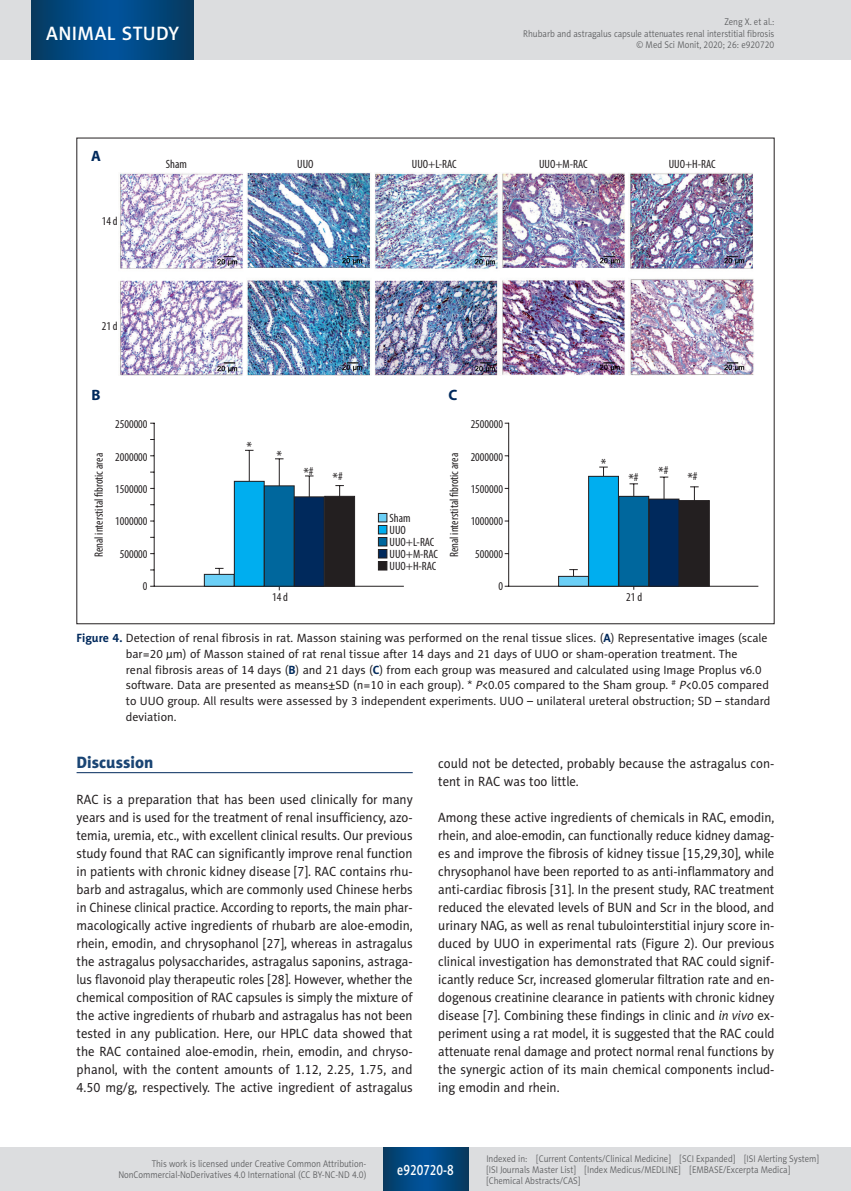
<style>
.page{position:relative;width:851px;height:1191px;background:#fff}
.page>*{position:absolute;margin:0;border:0;box-sizing:border-box;transform-origin:0 0}
.t1{font:19.5px "Naomi Sans EFN Medium";letter-spacing:.015em;color:#fff}
.MSM_Headline_1{font:16.5px "Naomi Sans EFN Heavy";color:#1a4574}
.t2{font:condensed 15px "Myriad Pro";color:#231f20}
.t3{font:15px "Naomi Sans EFN Medium";color:#fff;scale:.8 1}
.t4{font:700 15px "Myriad Pro";color:#00295c}
.MSM_Body{font:13.5px/18px "Naomi Sans EFN";color:#231f20;text-align:justify;scale:.95 1}
.MSM_Rycina_tytul{font:12px/15.8px "Naomi Sans EFN";color:#231f20}
.t5{font:condensed 12px/12px "Myriad Pro";color:#231f20}
.t6{font:9.75px/11.2px "Naomi Sans EFN Light";color:#57585a;text-align:right;scale:.9 1}
.s1{font-weight:700;color:#00295c}
.s2{font-style:italic}
</style>
<div class="page">
<hr style="left:77px;top:772px;width:335px;height:1px;background:#00295c">
<img style="left:120px;top:173px;width:634px;height:203px">
<div style="left:378px;top:513px;width:9px;height:9px;background:#6bcff6;border:1px solid #231f20"></div>
<div style="left:378px;top:525px;width:9px;height:9px;background:#00aeef;border:1px solid #231f20"></div>
<div style="left:378px;top:537px;width:9px;height:9px;background:#00679d;border:1px solid #231f20"></div>
<div style="left:378px;top:549px;width:9px;height:9px;background:#00295c;border:1px solid #231f20"></div>
<div style="left:378px;top:561px;width:9px;height:9px;background:#231f20"></div>
<hr style="left:150px;top:586px;width:254px;height:1px;background:#231f20">
<hr style="left:154px;top:423px;width:1px;height:163px;background:#231f20">
<svg style="left:203px;top:449px;width:141px;height:142px"></svg>
<div style="left:324px;top:496px;width:31px;height:90px;background:#231f20"></div>
<hr style="left:504px;top:586px;width:254px;height:1px;background:#231f20">
<hr style="left:508px;top:423px;width:1px;height:163px;background:#231f20">
<svg style="left:557px;top:466px;width:142px;height:124px"></svg>
<div style="left:679px;top:500px;width:30px;height:86px;background:#231f20"></div>
<div style="left:0;top:1148px;width:850px;height:43px;background:#dcdddf"></div>
<svg style="left:383px;top:1147px;width:85px;height:43px;background:#02477e"></svg>
<div style="left:0;top:0;width:850px;height:60px;background:#dcdddf"></div>
<hr style="left:850px;top:0;width:1px;height:60px;background:#dcdddf">
<svg style="left:32px;top:0;width:161px;height:60px;background:#02477f"></svg>
<h1 class="t1" style="left:46px;top:22px;width:134px">ANIMAL STUDY</h1>
<p class="t6" style="left:523px;top:16px;width:280px">Zeng X. et al.:<br>Rhubarb and astragalus capsule attenuates renal interstitial fibrosis © Med Sci Monit, 2020; 26: e920720</p>
<p class="t4" style="left:91px;top:147px;width:11px">A</p>
<p class="t5" style="left:102px;top:214px;width:17px">14 d</p>
<p class="t5" style="left:102px;top:319px;width:17px">21 d</p>
<p class="t5" style="left:166px;top:158px;width:22px">Sham</p>
<p class="t5" style="left:297px;top:158px;width:18px">UUO</p>
<p class="t5" style="left:412px;top:158px;width:46px">UUO+L-RAC</p>
<p class="t5" style="left:539px;top:158px;width:50px">UUO+M-RAC</p>
<p class="t5" style="left:668px;top:158px;width:48px">UUO+H-RAC</p>
<p class="t4" style="left:91px;top:385px;width:11px">B</p>
<p class="t4" style="left:448px;top:385px;width:10px">C</p>
<p class="t5" style="left:92px;top:557px;width:106px;rotate:-90deg">Renal interstital brotic area</p>
<p class="t5" style="left:115px;top:418px;width:34px">2500000</p>
<p class="t5" style="left:115px;top:450px;width:34px">2000000</p>
<p class="t5" style="left:115px;top:483px;width:34px">1500000</p>
<p class="t5" style="left:115px;top:515px;width:34px">1000000</p>
<p class="t5" style="left:120px;top:547px;width:29px">500000</p>
<p class="t5" style="left:143px;top:579px;width:6px">0</p>
<p class="t2" style="left:246px;top:437px;width:7px">*</p>
<p class="t2" style="left:276px;top:447px;width:7px">*</p>
<p class="t2" style="left:303px;top:463px;width:12px">*<sup>#</sup></p>
<p class="t2" style="left:332px;top:469px;width:12px">*<sup>#</sup></p>
<p class="t5" style="left:272px;top:591px;width:17px">14 d</p>
<p class="t5" style="left:389px;top:512px;width:50px">Sham<br>UUO<br>UUO+L-RAC<br>UUO+M-RAC<br>UUO+H-RAC</p>
<p class="t5" style="left:470px;top:418px;width:34px">2500000</p>
<p class="t5" style="left:470px;top:450px;width:34px">2000000</p>
<p class="t5" style="left:470px;top:483px;width:34px">1500000</p>
<p class="t5" style="left:470px;top:515px;width:34px">1000000</p>
<p class="t5" style="left:475px;top:547px;width:29px">500000</p>
<p class="t5" style="left:498px;top:579px;width:6px">0</p>
<p class="t5" style="left:448px;top:557px;width:106px;rotate:-90deg">Renal interstital brotic area</p>
<p class="t2" style="left:600px;top:455px;width:7px">*</p>
<p class="t2" style="left:658px;top:462px;width:12px">*<sup>#</sup></p>
<p class="t2" style="left:628px;top:470px;width:12px">*<sup>#</sup></p>
<p class="t2" style="left:687px;top:469px;width:12px">*<sup>#</sup></p>
<p class="t5" style="left:626px;top:591px;width:17px">21 d</p>
<p class="MSM_Rycina_tytul" style="left:126px;top:630px;width:646px;text-indent:-49px"><span class="s1">Figure 4.</span> Detection of renal fibrosis in rat. Masson staining was performed on the renal tissue slices. (<span class="s1">A</span>) Representative images (scale bar=20 µm) of Masson stained of rat renal tissue after 14 days and 21 days of UUO or sham-operation treatment. The<br>renal fibrosis areas of 14 days (<span class="s1">B</span>) and 21 days (<span class="s1">C</span>) from each group was measured and calculated using Image Proplus v6.0 software. Data are presented as means±SD (n=10 in each group). * <span class="s2">P</span>&lt;0.05 compared to the Sham group. <sup>#</sup> <span class="s2">P</span>&lt;0.05 compared to UUO group. All results were assessed by 3 independent experiments. UUO – unilateral ureteral obstruction; SD – standard deviation.</p>
<p class="MSM_Headline_1" style="left:77px;top:752px;width:78px">Discussion</p>
<p class="MSM_Body" style="left:77px;top:790px;width:355px">RAC is a preparation that has been used clinically for many years and is used for the treatment of renal insufficiency, azo&shy;temia, uremia, etc., with excellent clinical results. Our previous study found that RAC can significantly improve renal function in patients with chronic kidney disease [7]. RAC contains rhu&shy;barb and astragalus, which are commonly used Chinese herbs in Chinese clinical practice. According to reports, the main phar&shy;macologically active ingredients of rhubarb are aloe-emodin, rhein, emodin, and chrysophanol [27], whereas in astragalus the astragalus polysaccharides, astragalus saponins, astraga&shy;lus flavonoid play therapeutic roles [28]. However, whether the chemical composition of RAC capsules is simply the mixture of the active ingredients of rhubarb and astragalus has not been tested in any publication. Here, our HPLC data showed that the RAC contained aloe-emodin, rhein, emodin, and chryso&shy;phanol, with the content amounts of 1.12, 2.25, 1.75, and 4.50 mg/g, respectively. The active ingredient of astragalus</p>
<p class="MSM_Body" style="left:438px;top:754px;width:355px">could not be detected, probably because the astragalus con&shy;tent in RAC was too little.</p>
<p class="MSM_Body" style="left:438px;top:808px;width:355px">Among these active ingredients of chemicals in RAC, emodin, rhein, and aloe-emodin, can functionally reduce kidney damag&shy;es and improve the fibrosis of kidney tissue [15,29,30], while chrysophanol have been reported to as anti-inflammatory and anti-cardiac fibrosis [31]. In the present study, RAC treatment reduced the elevated levels of BUN and Scr in the blood, and urinary NAG, as well as renal tubulointerstitial injury score in&shy;duced by UUO in experimental rats (Figure 2). Our previous clinical investigation has demonstrated that RAC could signif&shy;icantly reduce Scr, increased glomerular filtration rate and en&shy;dogenous creatinine clearance in patients with chronic kidney disease [7]. Combining these findings in clinic and <span class="s2">in vivo</span> ex&shy;periment using a rat model, it is suggested that the RAC could attenuate renal damage and protect normal renal functions by the synergic action of its main chemical components includ&shy;ing emodin and rhein.</p>
<p class="t6" style="left:118px;top:1158px;width:277px">This work is licensed under Creative Common Attribution-<br>NonCommercial-NoDerivatives 4.0 International (CC BY-NC-ND 4.0)</p>
<p class="t3" style="left:397px;top:1160px;width:72px">e920720-8</p>
<p class="t6" style="left:486px;top:1152px;width:371px;text-align:left">Indexed in: [Current Contents/Clinical Medicine] [SCI Expanded] [ISI Alerting System] [ISI Journals Master List] [Index Medicus/MEDLINE] [EMBASE/Excerpta Medica] [Chemical Abstracts/CAS]</p>
</div>
